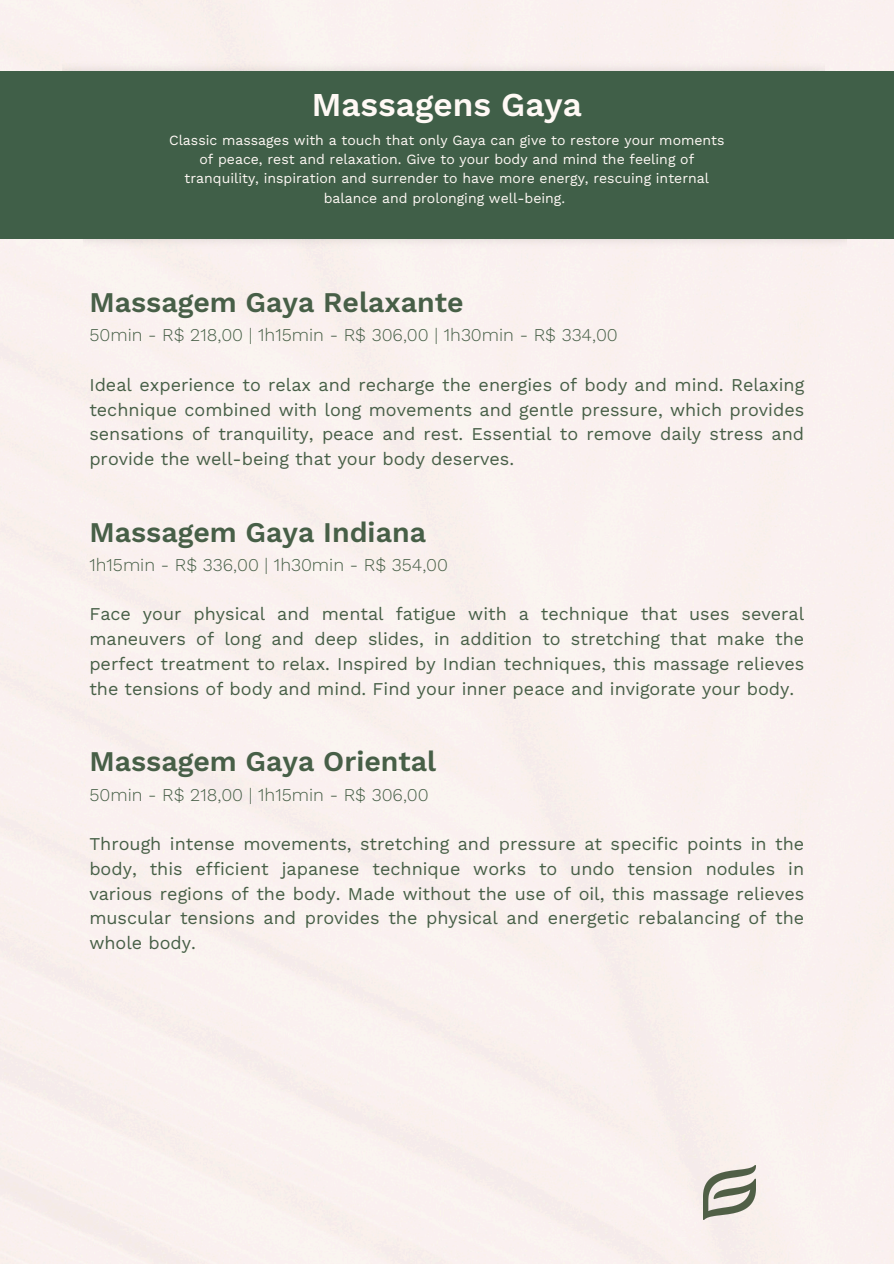
<style>
.page{position:relative;width:894px;height:1264px;background:#fff}
.page>*{position:absolute;margin:0;border:0;box-sizing:border-box;transform-origin:0 0}
.t1{font:600 33.3px "Work Sans";color:#fff9f5}
.t2{font:600 28.5px "Work Sans";color:#475f47}
.t3{font:18px/24.8px "Work Sans";color:#475f47;text-align:justify}
.t4{font:300 18px "Work Sans";color:#475f47}
.t5{font:14.1px/19px "Work Sans";color:#fff9f5;text-align:center}
</style>
<div class="page">
<div style="left:0;top:0;width:893px;height:1263px;background:#faf0f0"></div>
<img style="left:62px;top:61px;width:762px;height:10px">
<img style="left:84px;top:238px;width:762px;height:10px">
<div style="left:0;top:71px;width:893px;height:167px;background:#405f48"></div>
<img style="left:703px;top:1165px;width:52px;height:54px">
<h2 class="t1" style="left:311px;top:85px;width:271px">Massagens Gaya</h2>
<h2 class="t5" style="left:169px;top:131px;width:557px">Classic massages with a touch that only Gaya can give to restore your moments of peace, rest and relaxation. Give to your body and mind the feeling of tranquility, inspiration and surrender to have more energy, rescuing internal balance and prolonging well-being.</h2>
<p class="t2" style="left:89px;top:285px;width:375px">Massagem Gaya Relaxante</p>
<p class="t4" style="left:89px;top:324px;width:530px">50min - R$ 218,00 | 1h15min - R$ 306,00 | 1h30min - R$ 334,00</p>
<p class="t3" style="left:89px;top:372px;width:716px">Ideal experience to relax and recharge the energies of body and mind. Relaxing technique combined with long movements and gentle pressure, which provides sensations of tranquility, peace and rest. Essential to remove daily stress and provide the well-being that your body deserves.</p>
<p class="t2" style="left:89px;top:515px;width:338px">Massagem Gaya Indiana</p>
<p class="t4" style="left:89px;top:554px;width:360px">1h15min - R$ 336,00 | 1h30min - R$ 354,00</p>
<h1 class="t3" style="left:89px;top:602px;width:716px">Face your physical and mental fatigue with a technique that uses several maneuvers of long and deep slides, in addition to stretching that make the perfect treatment to relax. Inspired by Indian techniques, this massage relieves the tensions of body and mind. Find your inner peace and invigorate your body.</h1>
<h2 class="t2" style="left:89px;top:744px;width:348px">Massagem Gaya Oriental</h2>
<h2 class="t4" style="left:89px;top:783px;width:341px">50min - R$ 218,00 | 1h15min - R$ 306,00</h2>
<h2 class="t3" style="left:89px;top:831px;width:716px">Through intense movements, stretching and pressure at specific points in the body, this efficient japanese technique works to undo tension nodules in various regions of the body. Made without the use of oil, this massage relieves muscular tensions and provides the physical and energetic rebalancing of the whole body.</h2>
</div>
